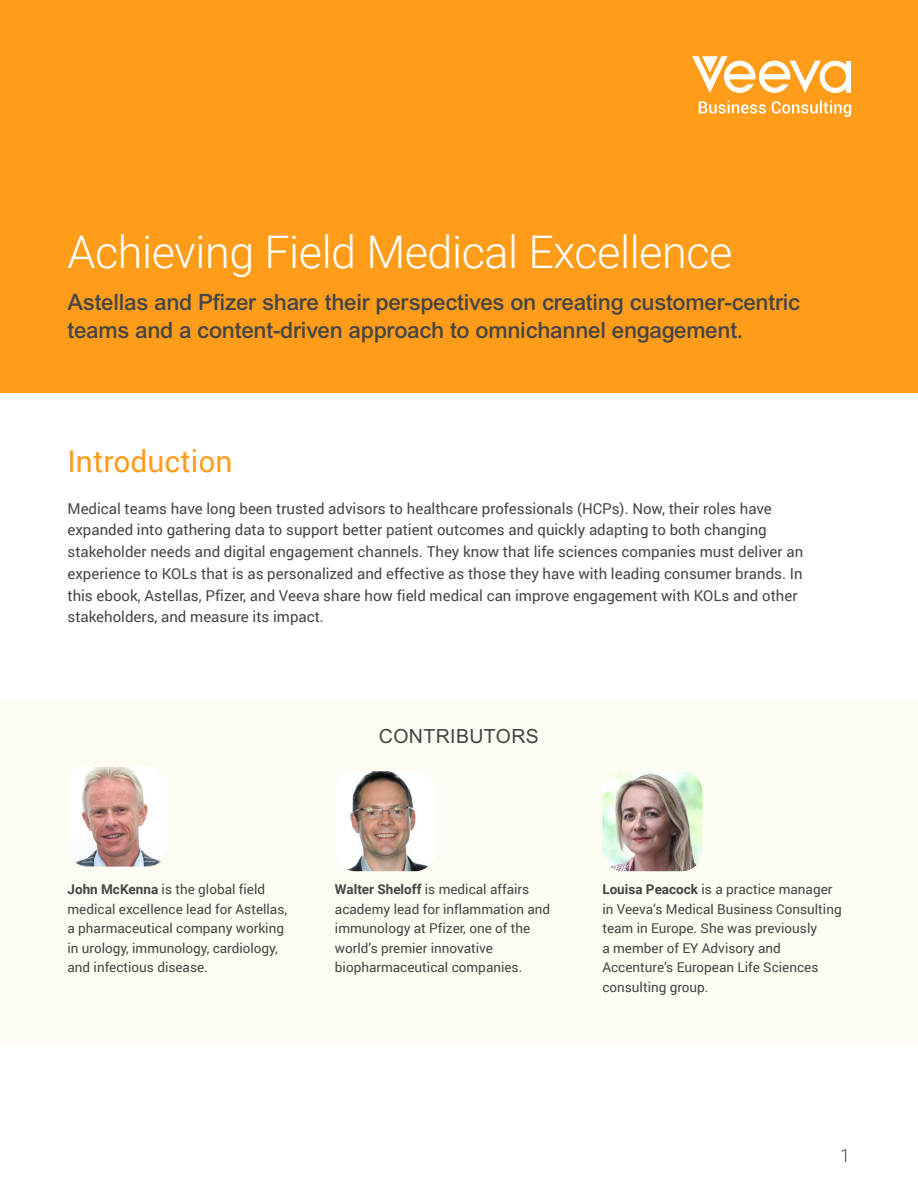
<style>
.page{position:relative;width:918px;height:1188px;background:#fff}
.page>*{position:absolute;margin:0;border:0;box-sizing:border-box;transform-origin:0 0}
.t1{font:300 45px "Roboto";letter-spacing:-.01em;color:#fff}
.Heading_1{font:30px "Roboto";color:#ff9d1b}
.t2{font:500 22.5px/28.5px "Arial MT Std";letter-spacing:-.01em;color:#454545}
.Heading_2{font:19.5px "Arial MT Std";letter-spacing:.02em;color:#454545}
.t3{font:300 18px "Roboto";color:#454545}
.Body{font:15px/21.8px "Roboto";color:#454545}
.Body-2{font:13.5px/19.5px "Roboto";color:#454545}
.s1{font-weight:700}
</style>
<div class="page">
<div style="left:0;top:0;width:918px;height:392px;background:#ff9d1b"></div>
<div style="left:0;top:700px;width:918px;height:344px;background:#fefbf2"></div>
<img style="left:68px;top:767px;width:99px;height:100px">
<img style="left:336px;top:771px;width:99px;height:100px">
<img style="left:602px;top:771px;width:100px;height:100px">
<svg style="left:692px;top:56px;width:159px;height:37px"></svg>
<svg style="left:699px;top:101px;width:152px;height:16px"></svg>
<p class="t1" style="left:68px;top:220px;width:666px">Achieving Field Medical Excellence</p>
<p class="t2" style="left:68px;top:287px;width:734px">Astellas and Pfizer share their perspectives on creating customer-centric teams and a content-driven approach to omnichannel engagement.</p>
<p class="Heading_1" style="left:68px;top:440px;width:166px">Introduction</p>
<p class="Body" style="left:68px;top:497px;width:737px">Medical teams have long been trusted advisors to healthcare professionals (HCPs). Now, their roles have expanded into gathering data to support better patient outcomes and quickly adapting to both changing stakeholder needs and digital engagement channels. They know that life sciences companies must deliver an experience to KOLs that is as personalized and effective as those they have with leading consumer brands. In this ebook, Astellas, Pfizer, and Veeva share how field medical can improve engagement with KOLs and other stakeholders, and measure its impact.</p>
<p class="Heading_2" style="left:379px;top:725px;width:161px">CONTRIBUTORS</p>
<p class="Body-2" style="left:68px;top:879px;width:221px"><span class="s1">John McKenna</span> is the global field medical excellence lead for Astellas, a pharmaceutical company working in urology, immunology, cardiology, and infectious disease.</p>
<p class="Body-2" style="left:335px;top:879px;width:217px"><span class="s1">Walter Sheloff</span> is medical affairs academy lead for inflammation and immunology at Pfizer, one of the world’s premier innovative biopharmaceutical companies.</p>
<p class="Body-2" style="left:602px;top:879px;width:241px"><span class="s1">Louisa Peacock</span> is a practice manager in Veeva’s Medical Business Consulting team in Europe. She was previously<br>a member of EY Advisory and<br>Accenture’s European Life Sciences consulting group.</p>
<p class="t3" style="left:840px;top:1143px;width:11px">1</p>
</div>
